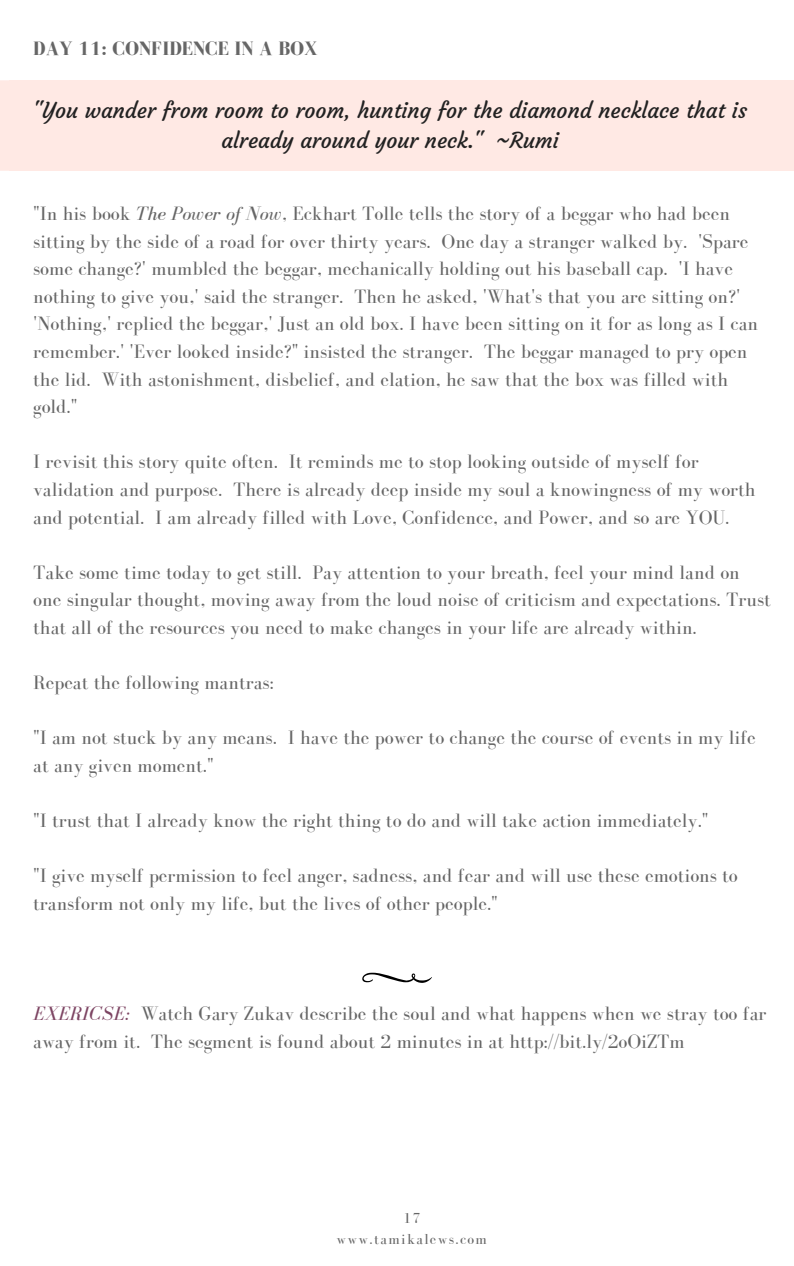
<style>
.page{position:relative;width:794px;height:1266px;background:#fff}
.page>*{position:absolute;margin:0;border:0;box-sizing:border-box;transform-origin:0 0}
.t1{font:21.6px/29.8px "Courgette";color:#222;text-align:center}
.t2{font:19.88px/27.6px "Bodoni FLF";color:#666}
.t3{font:700 19.88px "Bodoni FLF";color:#666}
.t4{font:14.92px/20.9px "Bodoni FLF";letter-spacing:.09em;color:#666;text-align:center}
.s1{font-style:italic}
.s2{font-style:italic;color:#7d4563}
</style>
<div class="page">
<div style="left:10px;top:80px;width:783px;height:50px;background:#ffe9e4"></div>
<div style="left:10px;top:127px;width:783px;height:44px;background:#ffe9e4"></div>
<svg style="left:0;top:80px;width:10px;height:91px"></svg>
<svg style="left:362px;top:972px;width:70px;height:11px"></svg>
<p class="t3" style="left:33px;top:37px;width:286px">DAY 11: CONFIDENCE IN A BOX</p>
<p class="t1" style="left:33px;top:96px;width:715px">"You wander from room to room, hunting for the diamond necklace that is already around your neck." ~Rumi</p>
<p class="t2" style="left:33px;top:200px;width:726px">"In his book <span class="s1">The Power of Now</span>, Eckhart Tolle tells the story of a beggar who had been sitting by the side of a road for over thirty years. One day a stranger walked by. 'Spare some change?' mumbled the beggar, mechanically holding out his baseball cap. 'I have nothing to give you,' said the stranger. Then he asked, 'What's that you are sitting on?' 'Nothing,' replied the beggar,' Just an old box. I have been sitting on it for as long as I can remember.' 'Ever looked inside?" insisted the stranger. The beggar managed to pry open the lid. With astonishment, disbelief, and elation, he saw that the box was filled with gold."</p>
<p class="t2" style="left:33px;top:448px;width:723px">I revisit this story quite often. It reminds me to stop looking outside of myself for validation and purpose. There is already deep inside my soul a knowingness of my worth and potential. I am already filled with Love, Confidence, and Power, and so are YOU.</p>
<p class="t2" style="left:33px;top:558px;width:738px">Take some time today to get still. Pay attention to your breath, feel your mind land on one singular thought, moving away from the loud noise of criticism and expectations. Trust that all of the resources you need to make changes in your life are already within.</p>
<p class="t2" style="left:33px;top:668px;width:242px">Repeat the following mantras:</p>
<p class="t2" style="left:33px;top:723px;width:723px">"I am not stuck by any means. I have the power to change the course of events in my life at any given moment."</p>
<p class="t2" style="left:33px;top:806px;width:676px">"I trust that I already know the right thing to do and will take action immediately."</p>
<p class="t2" style="left:33px;top:861px;width:705px">"I give myself permission to feel anger, sadness, and fear and will use these emotions to transform not only my life, but the lives of other people."</p>
<p class="t2" style="left:33px;top:999px;width:734px"><span class="s2">EXERICSE:</span> Watch Gary Zukav describe the soul and what happens when we stray too far away from it. The segment is found about 2 minutes in at http://bit.ly/2oOiZTm</p>
<p class="t4" style="left:336px;top:1207px;width:152px">17 www.tamikalews.com</p>
</div>
